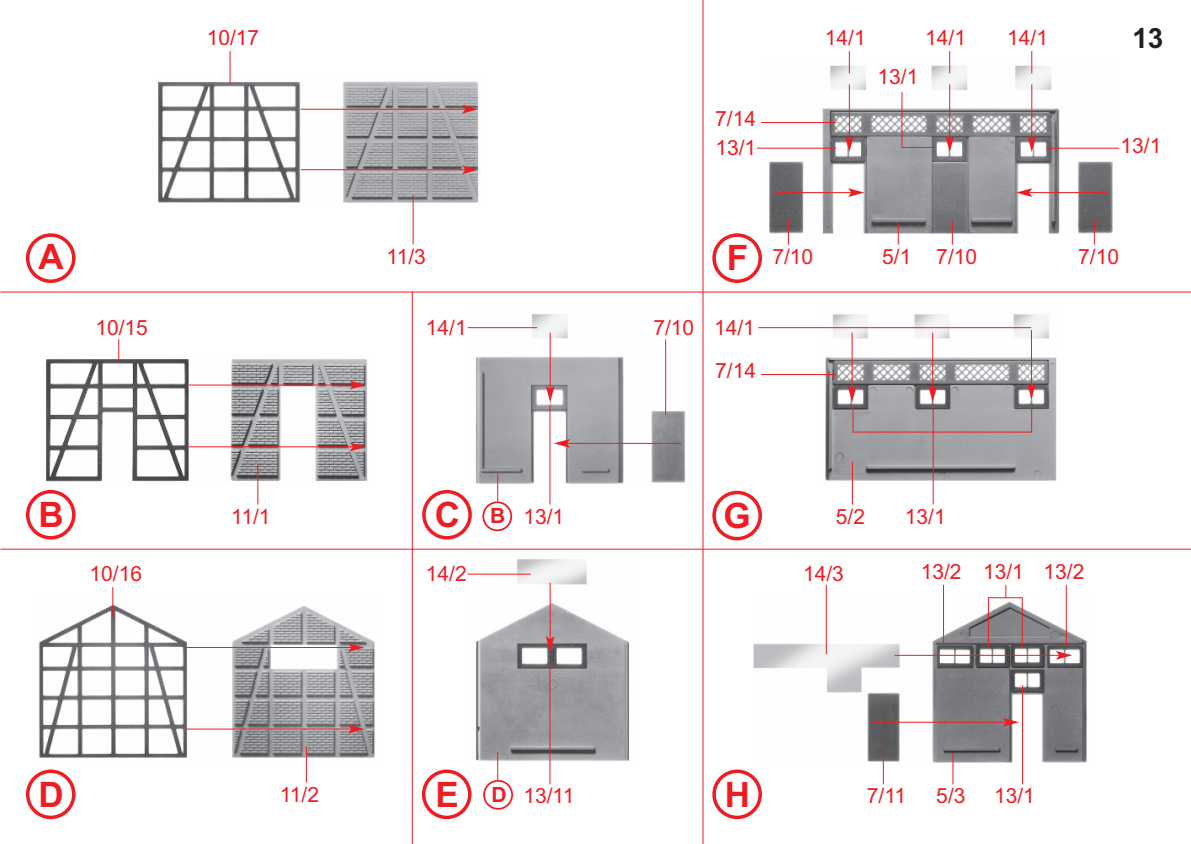
<style>
.page{position:relative;width:1191px;height:844px;background:#fff}
.page>*{position:absolute;margin:0;border:0;box-sizing:border-box;transform-origin:0 0}
.t1{font:700 35px "Arial";color:#ee1d23}
.t2{font:700 28px "Arial";color:#231f20}
.t3{font:21px "Arial";color:#ee1d23}
.t4{font:700 21px "Arial";color:#ee1d23}
</style>
<div class="page">
<img style="left:158px;top:77px;width:321px;height:130px">
<img style="left:46px;top:355px;width:322px;height:129px">
<img style="left:472px;top:314px;width:213px;height:171px">
<img style="left:38px;top:597px;width:337px;height:166px">
<img style="left:472px;top:559px;width:157px;height:204px">
<img style="left:766px;top:60px;width:350px;height:176px">
<img style="left:822px;top:314px;width:235px;height:169px">
<img style="left:753px;top:598px;width:334px;height:166px">
<hr style="left:702px;top:0;width:1px;height:843px;background:#ee1d23">
<hr style="left:412px;top:292px;width:1px;height:551px;background:#ee1d23">
<svg style="left:849px;top:51px;width:1px;height:22px"></svg>
<hr style="left:230px;top:51px;width:1px;height:33px;background:#ee1d23">
<hr style="left:943px;top:584px;width:1px;height:62px;background:#ee1d23">
<hr style="left:1065px;top:584px;width:1px;height:62px;background:#ee1d23">
<svg style="left:1005px;top:584px;width:1px;height:13px"></svg>
<hr style="left:988px;top:597px;width:34px;height:1px;background:#ee1d23">
<hr style="left:988px;top:597px;width:1px;height:49px;background:#ee1d23">
<hr style="left:1021px;top:597px;width:1px;height:49px;background:#ee1d23">
<hr style="left:413px;top:195px;width:1px;height:49px;background:#ee1d23">
<svg style="left:788px;top:219px;width:1px;height:25px"></svg>
<svg style="left:952px;top:221px;width:1px;height:23px"></svg>
<svg style="left:897px;top:222px;width:1px;height:22px"></svg>
<svg style="left:1093px;top:220px;width:1px;height:24px"></svg>
<hr style="left:901px;top:147px;width:33px;height:1px;background:#ee1d23">
<hr style="left:901px;top:91px;width:1px;height:56px;background:#ee1d23">
<svg style="left:1031px;top:407px;width:1px;height:24px"></svg>
<hr style="left:467px;top:327px;width:70px;height:1px;background:#ee1d23">
<hr style="left:467px;top:573px;width:64px;height:1px;background:#ee1d23">
<hr style="left:758px;top:327px;width:273px;height:1px;background:#ee1d23">
<hr style="left:112px;top:587px;width:1px;height:30px;background:#ee1d23">
<hr style="left:306px;top:746px;width:1px;height:36px;background:#ee1d23">
<svg style="left:118px;top:339px;width:1px;height:21px"></svg>
<div style="left:651px;top:316px;width:47px;height:27px;background:#fff"></div>
<hr style="left:665px;top:339px;width:1px;height:75px;background:#ee1d23">
<hr style="left:257px;top:464px;width:1px;height:40px;background:#ee1d23">
<hr style="left:549px;top:405px;width:1px;height:99px;background:#ee1d23">
<hr style="left:932px;top:405px;width:1px;height:99px;background:#ee1d23">
<hr style="left:852px;top:461px;width:1px;height:43px;background:#ee1d23">
<hr style="left:549px;top:665px;width:1px;height:119px;background:#ee1d23">
<hr style="left:1022px;top:685px;width:1px;height:99px;background:#ee1d23">
<hr style="left:952px;top:752px;width:1px;height:32px;background:#ee1d23">
<hr style="left:883px;top:741px;width:1px;height:43px;background:#ee1d23">
<hr style="left:849px;top:84px;width:1px;height:55px;background:#ee1d23">
<svg style="left:845px;top:136px;width:8px;height:16px"></svg>
<svg style="left:949px;top:51px;width:1px;height:22px"></svg>
<hr style="left:949px;top:84px;width:1px;height:55px;background:#ee1d23">
<svg style="left:945px;top:136px;width:9px;height:16px"></svg>
<svg style="left:1031px;top:51px;width:1px;height:22px"></svg>
<div style="left:875px;top:65px;width:48px;height:26px;background:#fff"></div>
<hr style="left:757px;top:122px;width:79px;height:1px;background:#ee1d23">
<hr style="left:757px;top:148px;width:79px;height:1px;background:#ee1d23">
<hr style="left:853px;top:431px;width:179px;height:1px;background:#ee1d23">
<hr style="left:1046px;top:148px;width:73px;height:1px;background:#ee1d23">
<div style="left:713px;top:107px;width:48px;height:27px;background:#fff"></div>
<hr style="left:757px;top:374px;width:79px;height:1px;background:#ee1d23">
<div style="left:713px;top:359px;width:48px;height:26px;background:#fff"></div>
<hr style="left:1031px;top:84px;width:1px;height:55px;background:#ee1d23">
<svg style="left:1027px;top:136px;width:9px;height:16px"></svg>
<hr style="left:550px;top:332px;width:1px;height:57px;background:#ee1d23">
<svg style="left:546px;top:386px;width:8px;height:16px"></svg>
<hr style="left:550px;top:582px;width:1px;height:57px;background:#ee1d23">
<svg style="left:546px;top:636px;width:8px;height:16px"></svg>
<hr style="left:567px;top:443px;width:114px;height:1px;background:#ee1d23">
<svg style="left:554px;top:439px;width:16px;height:8px"></svg>
<hr style="left:851px;top:332px;width:1px;height:57px;background:#ee1d23">
<svg style="left:847px;top:386px;width:9px;height:46px"></svg>
<hr style="left:932px;top:332px;width:1px;height:57px;background:#ee1d23">
<svg style="left:928px;top:386px;width:9px;height:16px"></svg>
<hr style="left:1031px;top:330px;width:1px;height:56px;background:#ee1d23">
<svg style="left:1027px;top:383px;width:8px;height:16px"></svg>
<hr style="left:301px;top:109px;width:164px;height:1px;background:#ee1d23">
<svg style="left:462px;top:105px;width:16px;height:9px"></svg>
<hr style="left:301px;top:169px;width:164px;height:1px;background:#ee1d23">
<svg style="left:462px;top:165px;width:16px;height:9px"></svg>
<hr style="left:188px;top:384px;width:165px;height:1px;background:#ee1d23">
<svg style="left:350px;top:380px;width:16px;height:9px"></svg>
<hr style="left:775px;top:192px;width:76px;height:1px;background:#ee1d23">
<svg style="left:848px;top:188px;width:16px;height:9px"></svg>
<hr style="left:1029px;top:192px;width:78px;height:1px;background:#ee1d23">
<svg style="left:1016px;top:188px;width:16px;height:9px"></svg>
<hr style="left:188px;top:446px;width:165px;height:1px;background:#ee1d23">
<svg style="left:350px;top:442px;width:16px;height:9px"></svg>
<hr style="left:894px;top:654px;width:165px;height:1px;background:#ee1d23">
<svg style="left:1056px;top:650px;width:16px;height:9px"></svg>
<hr style="left:871px;top:721px;width:135px;height:1px;background:#ee1d23">
<svg style="left:1003px;top:717px;width:16px;height:9px"></svg>
<hr style="left:187px;top:647px;width:164px;height:1px;background:#ee1d23">
<svg style="left:348px;top:643px;width:16px;height:8px"></svg>
<hr style="left:187px;top:728px;width:164px;height:1px;background:#ee1d23">
<svg style="left:348px;top:724px;width:16px;height:9px"></svg>
<hr style="left:0;top:291px;width:1191px;height:1px;background:#ee1d23">
<hr style="left:0;top:548px;width:1191px;height:1px;background:#ee1d23">
<svg style="left:26px;top:233px;width:50px;height:50px"></svg>
<svg style="left:26px;top:490px;width:50px;height:49px"></svg>
<svg style="left:422px;top:490px;width:50px;height:49px"></svg>
<svg style="left:26px;top:769px;width:50px;height:50px"></svg>
<svg style="left:422px;top:769px;width:49px;height:50px"></svg>
<svg style="left:712px;top:233px;width:50px;height:50px"></svg>
<svg style="left:712px;top:490px;width:50px;height:50px"></svg>
<svg style="left:712px;top:769px;width:50px;height:50px"></svg>
<svg style="left:482px;top:473px;width:30px;height:58px"></svg>
<svg style="left:483px;top:751px;width:30px;height:58px"></svg>
<hr style="left:826px;top:584px;width:1px;height:70px;background:#ee1d23">
<p class="t3" style="left:207px;top:26px;width:54px">10/17</p>
<p class="t3" style="left:824px;top:26px;width:42px">14/1</p>
<h2 class="t2" style="left:1132px;top:22px;width:33px">13</h2>
<p class="t3" style="left:925px;top:26px;width:42px">14/1</p>
<p class="t3" style="left:1007px;top:26px;width:42px">14/1</p>
<p class="t3" style="left:715px;top:106px;width:42px">7/14</p>
<p class="t3" style="left:877px;top:64px;width:42px">13/1</p>
<p class="t3" style="left:715px;top:135px;width:42px">13/1</p>
<p class="t3" style="left:1120px;top:134px;width:42px">13/1</p>
<h1 class="t1" style="left:38px;top:236px;width:27px">A</h1>
<h1 class="t1" style="left:727px;top:238px;width:23px">F</h1>
<p class="t3" style="left:386px;top:244px;width:41px">11/3</p>
<p class="t3" style="left:772px;top:244px;width:42px">7/10</p>
<p class="t3" style="left:882px;top:244px;width:96px">5/1 7/10</p>
<p class="t3" style="left:1078px;top:244px;width:42px">7/10</p>
<p class="t3" style="left:426px;top:315px;width:42px">14/1</p>
<p class="t3" style="left:714px;top:315px;width:42px">14/1</p>
<p class="t3" style="left:95px;top:316px;width:54px">10/15</p>
<p class="t3" style="left:653px;top:316px;width:42px">7/10</p>
<p class="t3" style="left:715px;top:358px;width:42px">7/14</p>
<h1 class="t1" style="left:38px;top:494px;width:27px">B</h1>
<h1 class="t1" style="left:435px;top:494px;width:27px">C</h1>
<h1 class="t1" style="left:723px;top:495px;width:29px">G</h1>
<p class="t3" style="left:231px;top:504px;width:41px">11/1</p>
<p class="t3" style="left:523px;top:504px;width:42px">13/1</p>
<p class="t3" style="left:836px;top:504px;width:31px">5/2</p>
<p class="t3" style="left:905px;top:504px;width:42px">13/1</p>
<p class="t4" style="left:490px;top:504px;width:17px">B</p>
<p class="t3" style="left:89px;top:561px;width:54px">10/16</p>
<p class="t3" style="left:426px;top:561px;width:42px">14/2</p>
<p class="t3" style="left:803px;top:561px;width:42px">14/3</p>
<p class="t3" style="left:920px;top:559px;width:42px">13/2</p>
<p class="t3" style="left:983px;top:559px;width:103px">13/1 13/2</p>
<h1 class="t1" style="left:38px;top:773px;width:27px">D</h1>
<h1 class="t1" style="left:435px;top:773px;width:25px">E</h1>
<p class="t3" style="left:280px;top:781px;width:41px">11/2</p>
<p class="t4" style="left:491px;top:782px;width:17px">D</p>
<h1 class="t1" style="left:725px;top:773px;width:27px">H</h1>
<p class="t3" style="left:523px;top:783px;width:52px">13/11</p>
<p class="t3" style="left:867px;top:783px;width:41px">7/11</p>
<p class="t3" style="left:936px;top:783px;width:31px">5/3</p>
<p class="t3" style="left:994px;top:783px;width:42px">13/1</p>
</div>
